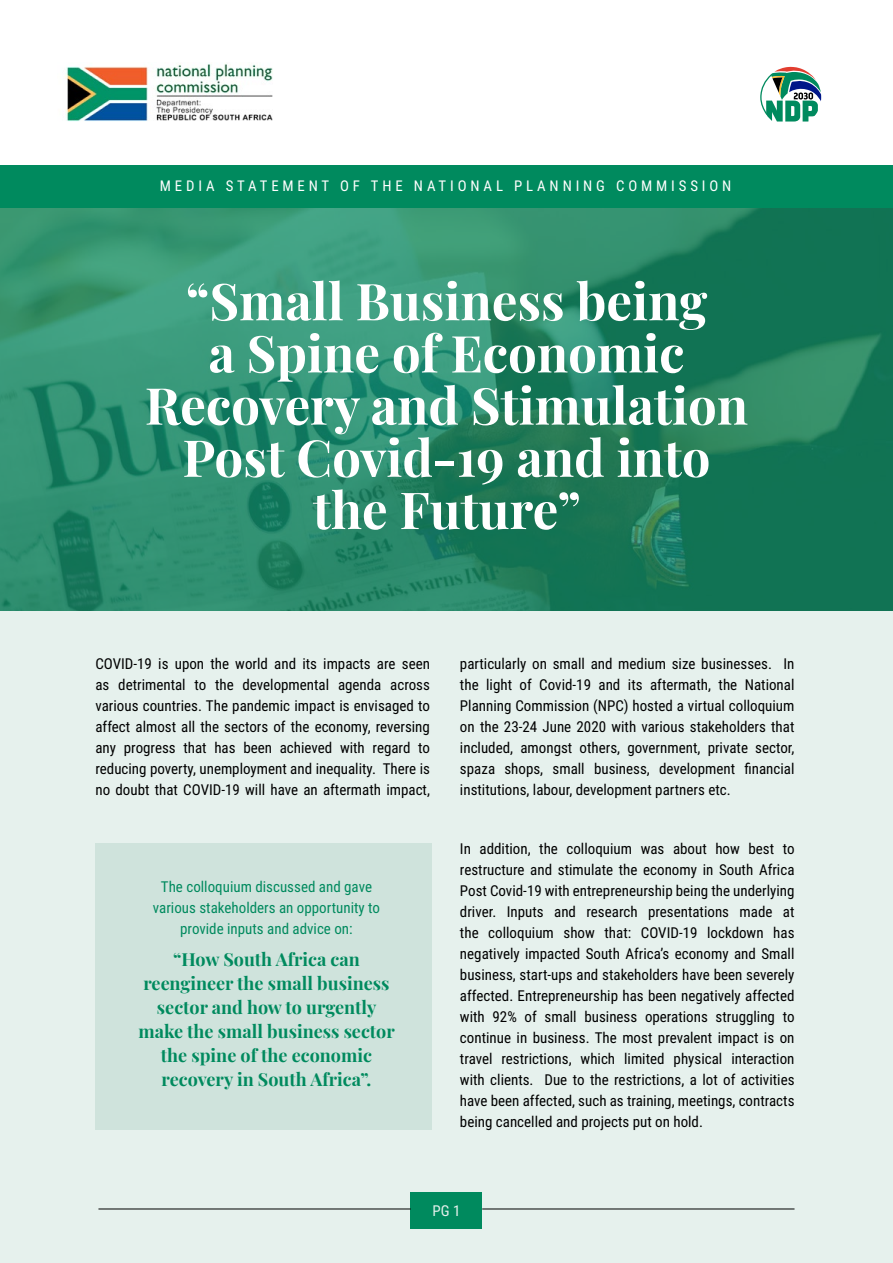
<style>
.page{position:relative;width:893px;height:1263px;background:#fff}
.page>*{position:absolute;margin:0;border:0;box-sizing:border-box;transform-origin:0 0}
.t1{font:700 51px/52.2px "Playfair Display";color:#fff;text-align:center}
.t2{font:700 18px/24px "Playfair Display";color:#008a5e;text-align:center}
.t3{font:15px/21px "Roboto Condensed";color:#000;text-align:justify}
.t4{font:15px/21px "Roboto Condensed";color:#008a5e;text-align:center}
.t5{font:15px "Roboto Condensed";color:#e6f1ed}
.t6{font:14.85px "Roboto Condensed";letter-spacing:.26em;color:#fff}
</style>
<div class="page">
<div style="left:0;top:1px;width:893px;height:1262px;background:#e6f1ed"></div>
<svg style="left:0;top:207px;width:893px;height:403px;background:#288768"></svg>
<div style="left:0;top:0;width:893px;height:165px;background:#fff"></div>
<svg style="left:760px;top:67px;width:61px;height:55px"></svg>
<img style="left:65px;top:63px;width:208px;height:59px">
<div style="left:0;top:165px;width:893px;height:42px;background:#008a5e"></div>
<div style="left:95px;top:843px;width:336px;height:287px;background:#cfe3dc"></div>
<div style="left:411px;top:1192px;width:71px;height:36px;background:#008a5e"></div>
<hr style="left:98px;top:1208px;width:313px;height:1px;background:#000">
<hr style="left:482px;top:1208px;width:312px;height:1px;background:#000">
<p class="t6" style="left:160px;top:175px;width:573px">MEDIA STATEMENT OF THE NATIONAL PLANNING COMMISSION</p>
<h1 class="t1" style="left:145px;top:271px;width:605px">“Small Business being<br>a Spine of Economic<br>Recovery and Stimulation<br>Post Covid-19 and into the Future”</h1>
<p class="t3" style="left:95px;top:652px;width:336px">COVID-19 is upon the world and its impacts are seen as detrimental to the developmental agenda across various countries. The pandemic impact is envisaged to affect almost all the sectors of the economy, reversing any progress that has been achieved with regard to reducing poverty, unemployment and inequality. There is no doubt that COVID-19 will have an aftermath impact,</p>
<p class="t3" style="left:460px;top:652px;width:336px">particularly on small and medium size businesses. In the light of Covid-19 and its aftermath, the National Planning Commission (NPC) hosted a virtual colloquium on the 23-24 June 2020 with various stakeholders that included, amongst others, government, private sector, spaza shops, small business, development financial institutions, labour, development partners etc.</p>
<p class="t4" style="left:153px;top:875px;width:229px">The colloquium discussed and gave various stakeholders an opportunity to provide inputs and advice on:</p>
<p class="t2" style="left:138px;top:946px;width:258px">“How South Africa can reengineer the small business sector and how to urgently make the small business sector the spine of the economic recovery in South Africa”.</p>
<p class="t3" style="left:460px;top:838px;width:336px">In addition, the colloquium was about how best to restructure and stimulate the economy in South Africa Post Covid-19 with entrepreneurship being the underlying driver. Inputs and research presentations made at the colloquium show that: COVID-19 lockdown has negatively impacted South Africa’s economy and Small business, start-ups and stakeholders have been severely affected. Entrepreneurship has been negatively affected with 92% of small business operations struggling to continue in business. The most prevalent impact is on travel restrictions, which limited physical interaction with clients. Due to the restrictions, a lot of activities have been affected, such as training, meetings, contracts being cancelled and projects put on hold.</p>
<p class="t5" style="left:432px;top:1200px;width:30px">PG 1</p>
</div>
